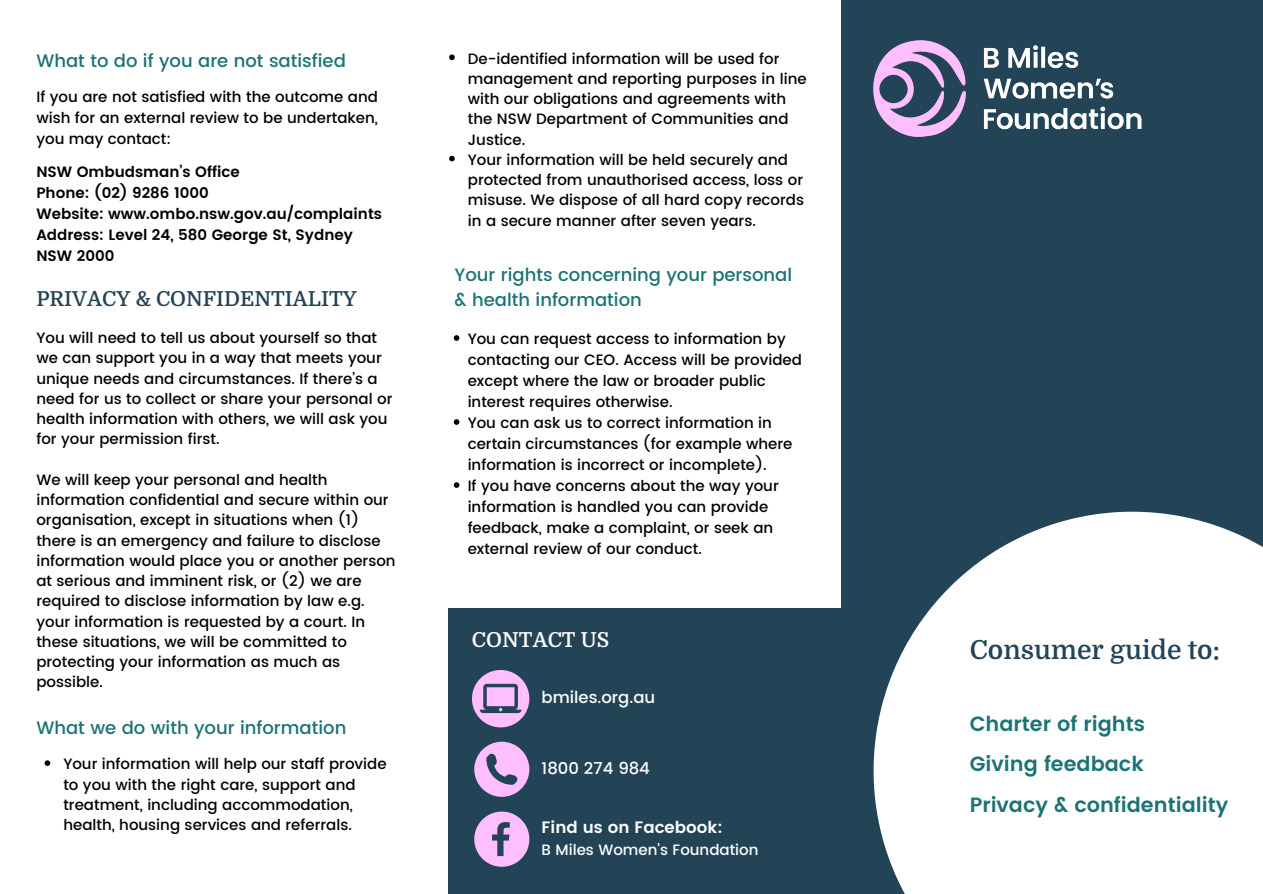
<style>
.page{position:relative;width:1263px;height:894px;background:#fff}
.page>*{position:absolute;margin:0;border:0;box-sizing:border-box;transform-origin:0 0}
.t1{font:600 26.25px "Domine";color:#234357}
.t2{font:600 20.55px "Poppins";color:#1c7373}
.t3{font:600 20.55px "Domine";color:#234357}
.t4{font:600 20.55px "Domine";color:#fff}
.t5{font:500 18px/24.8px "Poppins";color:#1c7373}
.t6{font:500 16.5px "Poppins";color:#fff}
.t7{font:600 16.5px "Poppins";color:#fff}
.t8{font:500 15px/20.2px "Poppins";color:#000}
.t9{font:600 15px/21px "Poppins";color:#000}
.t10{font:500 15px "Poppins";color:#fff}
</style>
<div class="page">
<div style="left:448px;top:607px;width:815px;height:286px;background:#234357"></div>
<div style="left:841px;top:0;width:422px;height:893px;background:#234357"></div>
<svg style="left:874px;top:511px;width:389px;height:382px;background:#e5e9eb"></svg>
<img style="left:874px;top:41px;width:268px;height:96px">
<svg style="left:474px;top:811px;width:55px;height:55px"></svg>
<svg style="left:474px;top:741px;width:55px;height:55px"></svg>
<svg style="left:472px;top:670px;width:57px;height:57px"></svg>
<svg style="left:454px;top:335px;width:5px;height:6px"></svg>
<svg style="left:454px;top:419px;width:5px;height:5px"></svg>
<svg style="left:454px;top:482px;width:5px;height:5px"></svg>
<svg style="left:449px;top:54px;width:6px;height:6px"></svg>
<svg style="left:449px;top:156px;width:6px;height:5px"></svg>
<svg style="left:45px;top:760px;width:5px;height:5px"></svg>
<p class="t5" style="left:36px;top:48px;width:311px">What to do if you are not satisfied</p>
<p class="t8" style="left:36px;top:86px;width:343px;line-height:21px;text-align:justify">If you are not satisfied with the outcome and wish for an external review to be undertaken, you may contact:</p>
<p class="t9" style="left:36px;top:161px;width:205px">NSW Ombudsman’s Office</p>
<p class="t9" style="left:36px;top:182px;width:174px">Phone: (02) 9286 1000</p>
<p class="t9" style="left:36px;top:203px;width:347px">Website: www.ombo.nsw.gov.au/complaints</p>
<p class="t9" style="left:36px;top:224px;width:318px">Address: Level 24, 580 George St, Sydney<br>NSW 2000</p>
<p class="t3" style="left:36px;top:288px;width:322px">PRIVACY &amp; CONFIDENTIALITY</p>
<p class="t8" style="left:36px;top:327px;width:358px">You will need to tell us about yourself so that we can support you in a way that meets your unique needs and circumstances. If there’s a need for us to collect or share your personal or health information with others, we will ask you for your permission first.</p>
<p class="t8" style="left:36px;top:469px;width:361px">We will keep your personal and health information confidential and secure within our organisation, except in situations when (1) there is an emergency and failure to disclose information would place you or another person at serious and imminent risk, or (2) we are required to disclose information by law e.g. your information is requested by a court. In these situations, we will be committed to protecting your information as much as possible.</p>
<p class="t5" style="left:36px;top:714px;width:311px">What we do with your information</p>
<p class="t8" style="left:63px;top:753px;width:325px">Your information will help our staff provide to you with the right care, support and treatment, including accommodation, health, housing services and referrals.</p>
<p class="t8" style="left:468px;top:48px;width:340px">De-identified information will be used for management and reporting purposes in line with our obligations and agreements with the NSW Department of Communities and Justice.</p>
<p class="t8" style="left:468px;top:149px;width:338px">Your information will be held securely and protected from unauthorised access, loss or misuse. We dispose of all hard copy records in a secure manner after seven years.</p>
<p class="t5" style="left:455px;top:263px;width:339px">Your rights concerning your personal &amp; health information</p>
<p class="t8" style="left:468px;top:328px;width:336px;line-height:21px">You can request access to information by contacting our CEO. Access will be provided except where the law or broader public interest requires otherwise.</p>
<p class="t8" style="left:468px;top:412px;width:326px;line-height:21px">You can ask us to correct information in certain circumstances (for example where information is incorrect or incomplete).</p>
<p class="t8" style="left:468px;top:475px;width:313px;line-height:21px">If you have concerns about the way your information is handled you can provide feedback, make a complaint, or seek an external review of our conduct.</p>
<p class="t4" style="left:472px;top:628px;width:139px">CONTACT US</p>
<p class="t6" style="left:542px;top:687px;width:115px">bmiles.org.au</p>
<p class="t6" style="left:542px;top:758px;width:110px">1800 274 984</p>
<p class="t7" style="left:542px;top:817px;width:182px">Find us on Facebook:</p>
<p class="t10" style="left:542px;top:840px;width:218px">B Miles Women's Foundation</p>
<p class="t1" style="left:970px;top:635px;width:252px">Consumer guide to:</p>
<p class="t2" style="left:970px;top:711px;width:177px">Charter of rights</p>
<p class="t2" style="left:970px;top:752px;width:175px">Giving feedback</p>
<p class="t2" style="left:970px;top:792px;width:260px">Privacy &amp; confidentiality</p>
</div>
